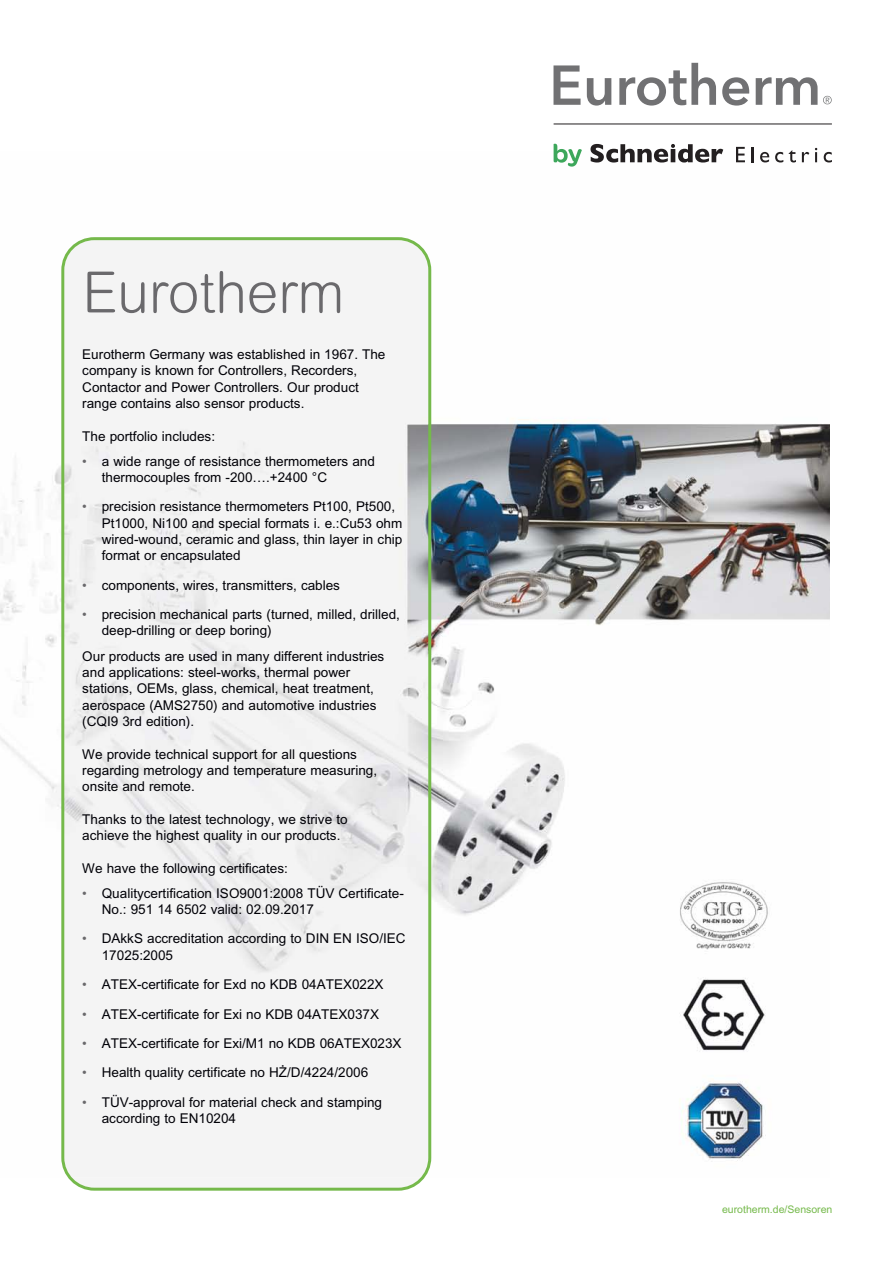
<style>
.page{position:relative;width:893px;height:1263px;background:#fff}
.page>*{position:absolute;margin:0;border:0;box-sizing:border-box;transform-origin:0 0}
.t1{font:300 57px "Arial Rounded MT Pro";color:#6a696c}
.t2{font:13.5px/16.2px "Arial MT Pro";color:#000006}
.t3{font:10.5px "Arial MT Pro";color:#75b94b}
.s1{color:#6a696c}
</style>
<div class="page">
<img style="left:0;top:152px;width:830px;height:1010px">
<svg style="left:554px;top:144px;width:28px;height:23px"></svg>
<svg style="left:590px;top:144px;width:133px;height:19px"></svg>
<svg style="left:736px;top:147px;width:9px;height:15px"></svg>
<svg style="left:751px;top:147px;width:2px;height:15px"></svg>
<svg style="left:760px;top:152px;width:9px;height:10px"></svg>
<svg style="left:775px;top:150px;width:21px;height:12px"></svg>
<svg style="left:802px;top:152px;width:7px;height:10px"></svg>
<svg style="left:815px;top:148px;width:2px;height:14px"></svg>
<svg style="left:824px;top:152px;width:8px;height:10px"></svg>
<hr style="left:554px;top:123px;width:278px;height:1px;background:#231f20">
<svg style="left:553px;top:65px;width:28px;height:40px"></svg>
<svg style="left:587px;top:78px;width:24px;height:28px"></svg>
<svg style="left:619px;top:63px;width:97px;height:43px"></svg>
<svg style="left:722px;top:77px;width:27px;height:29px"></svg>
<svg style="left:756px;top:77px;width:76px;height:28px"></svg>
<svg style="left:61px;top:237px;width:370px;height:954px"></svg>
<h1 class="t1" style="left:82px;top:272px;width:264px">Eurotherm</h1>
<p class="t2" style="left:82px;top:348px;width:305px">Eurotherm Germany was established in 1967. The company is known for Controllers, Recorders, Contactor and Power Controllers. Our product range contains also sensor products.</p>
<p class="t2" style="left:82px;top:429px;width:134px">The portfolio includes:</p>
<p class="t2" style="left:102px;top:454px;width:275px;text-indent:-19px"><span class="s1">•</span> a wide range of resistance thermometers and thermocouples from -200….+2400 °C</p>
<p class="t2" style="left:102px;top:500px;width:302px;text-indent:-19px"><span class="s1">•</span> precision resistance thermometers Pt100, Pt500, Pt1000, Ni100 and special formats i. e.:Cu53 ohm wired-wound, ceramic and glass, thin layer in chip format or encapsulated</p>
<p class="t2" style="left:82px;top:578px;width:259px"><span class="s1">•</span> components, wires, transmitters, cables</p>
<p class="t2" style="left:102px;top:607px;width:300px;text-indent:-19px"><span class="s1">•</span> precision mechanical parts (turned, milled, drilled, deep-drilling or deep boring)</p>
<p class="t2" style="left:82px;top:649px;width:304px">Our products are used in many different industries and applications: steel-works, thermal power stations, OEMs, glass, chemical, heat treatment, aerospace (AMS2750) and automotive industries (CQI9 3rd edition).</p>
<p class="t2" style="left:82px;top:747px;width:296px">We provide technical support for all questions regarding metrology and temperature measuring, onsite and remote.</p>
<p class="t2" style="left:82px;top:812px;width:267px">Thanks to the latest technology, we strive to achieve the highest quality in our products.</p>
<p class="t2" style="left:82px;top:861px;width:207px">We have the following certificates:</p>
<p class="t2" style="left:102px;top:886px;width:303px;text-indent:-19px"><span class="s1">•</span> Qualitycertification ISO9001:2008 TÜV Certificate-<br>No.: 951 14 6502 valid: 02.09.2017</p>
<p class="t2" style="left:102px;top:932px;width:305px;text-indent:-19px"><span class="s1">•</span> DAkkS accreditation according to DIN EN ISO/IEC<br>17025:2005</p>
<p class="t2" style="left:82px;top:977px;width:303px"><span class="s1">•</span> ATEX-certificate for Exd no KDB 04ATEX022X</p>
<p class="t2" style="left:82px;top:1007px;width:298px"><span class="s1">•</span> ATEX-certificate for Exi no KDB 04ATEX037X</p>
<p class="t2" style="left:82px;top:1036px;width:321px"><span class="s1">•</span> ATEX-certificate for Exi/M1 no KDB 06ATEX023X</p>
<p class="t2" style="left:82px;top:1066px;width:287px"><span class="s1">•</span> Health quality certificate no HŻ/D/4224/2006</p>
<p class="t2" style="left:102px;top:1095px;width:282px;text-indent:-19px"><span class="s1">•</span> TÜV-approval for material check and stamping according to EN10204</p>
<p class="t3" style="left:722px;top:1205px;width:112px">eurotherm.de/Sensoren</p>
</div>
